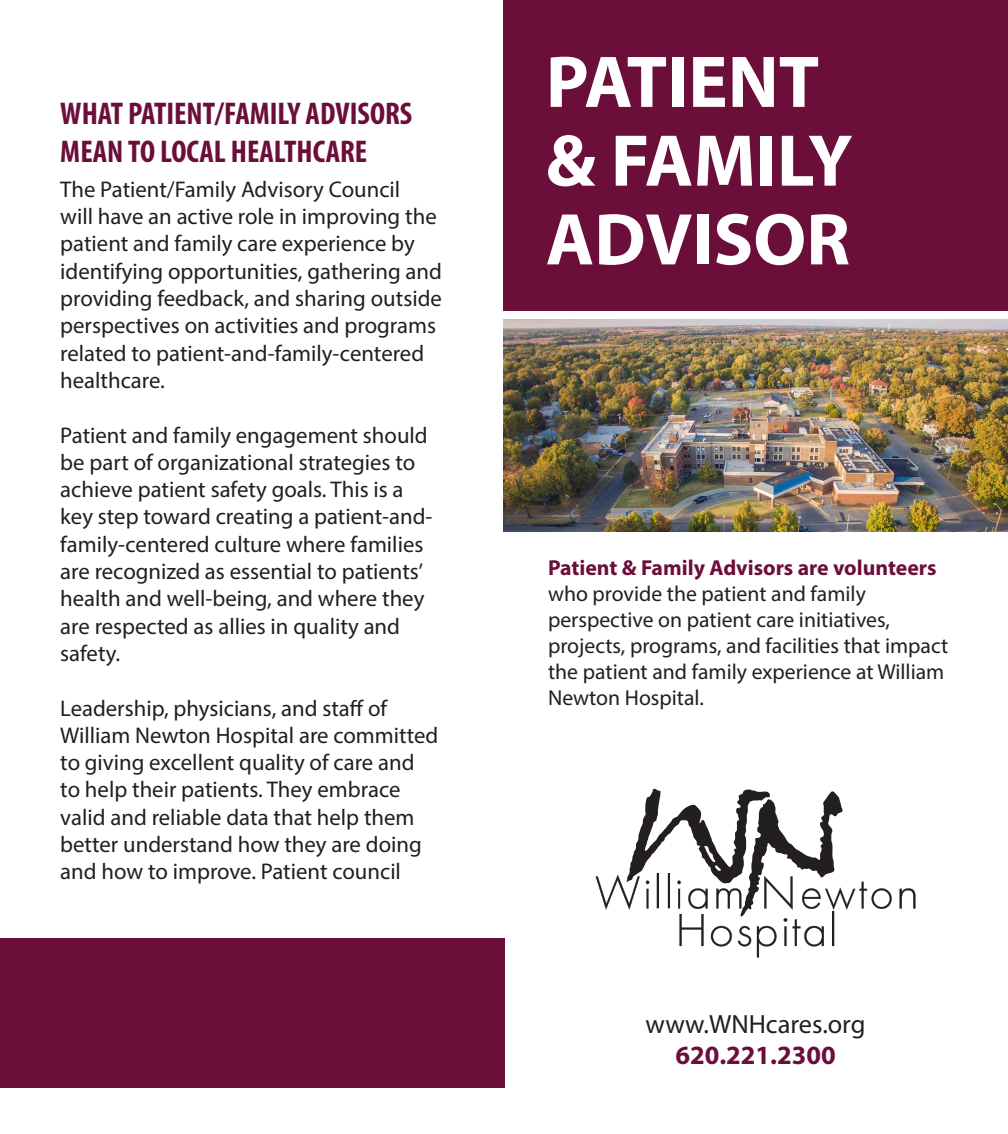
<style>
.page{position:relative;width:1008px;height:1134px;background:#fff}
.page>*{position:absolute;margin:0;border:0;box-sizing:border-box;transform-origin:0 0}
.t1{font:700 73.85px "Myriad Pro";color:#fff}
.t2{font:31.5px/37.8px "Myriad Variable Concept";color:#6b0f3a}
.t3{font:26.43px "Myriad Pro";color:#231f20}
.t4{font:700 26.43px "Myriad Pro";color:#6b0f3a}
.t5{font:22.75px/27.3px "Myriad Pro";color:#231f20}
.t6{font:21.7px/26.1px "Myriad Pro";color:#231f20}
.s1{font-weight:700;color:#6b0f3a}
</style>
<div class="page">
<svg style="left:900px;top:888px;width:16px;height:21px"></svg>
<svg style="left:596px;top:789px;width:296px;height:169px"></svg>
<div style="left:503px;top:0;width:505px;height:311px;background:#6b0f3a"></div>
<div style="left:0;top:938px;width:505px;height:149px;background:#6b0f3a"></div>
<img style="left:503px;top:319px;width:505px;height:212px">
<p class="t2" style="left:60px;top:95px;width:354px">WHAT PATIENT/FAMILY ADVISORS<br>MEAN TO LOCAL HEALTHCARE</p>
<p class="t5" style="left:60px;top:175px;width:383px">The Patient/Family Advisory Council<br>will have an active role in improving the patient and family care experience by identifying opportunities, gathering and providing feedback, and sharing outside perspectives on activities and programs related to patient-and-family-centered healthcare.</p>
<p class="t5" style="left:60px;top:421px;width:374px">Patient and family engagement should be part of organizational strategies to achieve patient safety goals. This is a key step toward creating a patient-and&shy;family-centered culture where families are recognized as essential to patients’ health and well-being, and where they are respected as allies in quality and safety.</p>
<p class="t5" style="left:60px;top:694px;width:380px">Leadership, physicians, and staff of William Newton Hospital are committed to giving excellent quality of care and to help their patients. They embrace valid and reliable data that help them better understand how they are doing and how to improve. Patient council</p>
<p class="t1" style="left:546px;top:34px;width:275px">PATIENT</p>
<p class="t1" style="left:546px;top:113px;width:308px">&amp; FAMILY</p>
<p class="t1" style="left:546px;top:191px;width:306px">ADVISOR</p>
<p class="t6" style="left:548px;top:554px;width:402px"><span class="s1">Patient &amp; Family Advisors are volunteers </span>who provide the patient and family perspective on patient care initiatives, projects, programs, and facilities that impact the patient and family experience at William Newton Hospital.</p>
<p class="t3" style="left:646px;top:1007px;width:221px">www.WNHcares.org</p>
<p class="t4" style="left:675px;top:1038px;width:162px">620.221.2300</p>
</div>
